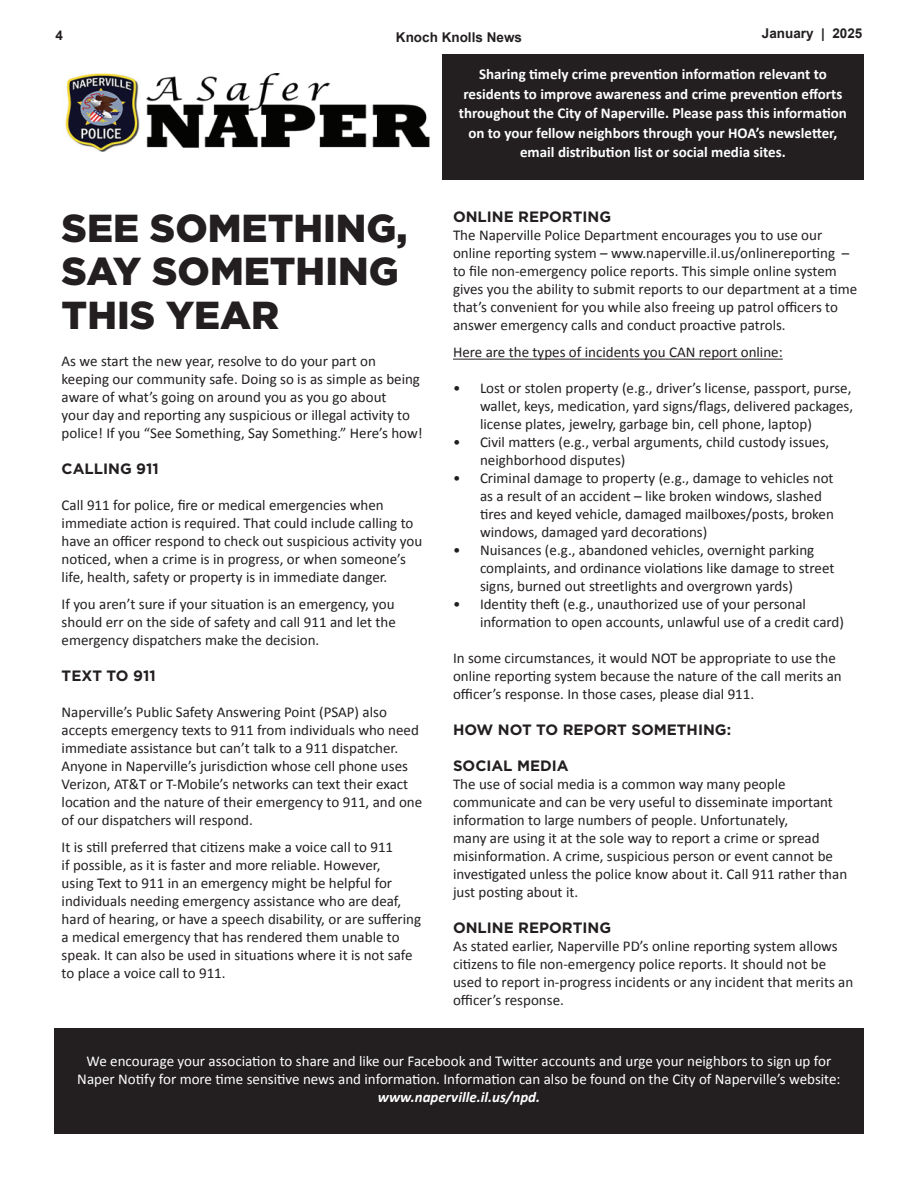
<style>
.page{position:relative;width:918px;height:1188px;background:#fff}
.page>*{position:absolute;margin:0;border:0;box-sizing:border-box;transform-origin:0 0}
.t1{font:900 39px/43.5px "Gotham";color:#231f20}
.t2{font:15px/18px "Calibri";color:#231f20}
.t3{font:700 15px/19.5px "Calibri";color:#fff;text-align:center}
.t4{font:15px/18px "Calibri";color:#fff;text-align:center}
.t5{font:700 15px "Gotham";color:#231f20}
.t6{font:italic 700 15px "Calibri";color:#fff}
.t7{font:700 13.5px "Arial";color:#231f20}
</style>
<div class="page">
<div style="left:434px;top:54px;width:430px;height:125px;background:#231f20"></div>
<div style="left:54px;top:1028px;width:810px;height:106px;background:#231f20"></div>
<img style="left:65px;top:54px;width:377px;height:125px">
<hr style="left:453px;top:359px;width:330px;height:1px;background:#231f20">
<p class="t7" style="left:56px;top:26px;width:9px">4</p>
<p class="t7" style="left:396px;top:28px;width:128px">Knoch Knolls News</p>
<p class="t7" style="left:762px;top:25px;width:102px">January | 2025</p>
<p class="t3" style="left:459px;top:64px;width:390px">Sharing timely crime prevention information relevant to residents to improve awareness and crime prevention efforts throughout the City of Naperville. Please pass this information on to your fellow neighbors through your HOA’s newsletter, email distribution list or social media sites.</p>
<h1 class="t1" style="left:62px;top:206px;width:347px">SEE SOMETHING,<br>SAY SOMETHING<br>THIS YEAR</h1>
<p class="t2" style="left:62px;top:352px;width:363px">As we start the new year, resolve to do your part on keeping our community safe. Doing so is as simple as being aware of what’s going on around you as you go about<br>your day and reporting any suspicious or illegal activity to police! If you “See Something, Say Something.” Here’s how!</p>
<p class="t5" style="left:62px;top:459px;width:99px">CALLING 911</p>
<p class="t2" style="left:62px;top:496px;width:362px">Call 911 for police, fire or medical emergencies when immediate action is required. That could include calling to have an officer respond to check out suspicious activity you noticed, when a crime is in progress, or when someone’s life, health, safety or property is in immediate danger.</p>
<p class="t2" style="left:62px;top:595px;width:336px;text-align:justify">If you aren’t sure if your situation is an emergency, you should err on the side of safety and call 911 and let the emergency dispatchers make the decision.</p>
<p class="t5" style="left:62px;top:666px;width:96px">TEXT TO 911</p>
<p class="t2" style="left:62px;top:703px;width:362px">Naperville’s Public Safety Answering Point (PSAP) also accepts emergency texts to 911 from individuals who need immediate assistance but can’t talk to a 911 dispatcher.<br>Anyone in Naperville’s jurisdiction whose cell phone uses Verizon, AT&amp;T or T-Mobile’s networks can text their exact location and the nature of their emergency to 911, and one of our dispatchers will respond.</p>
<p class="t2" style="left:62px;top:838px;width:361px">It is still preferred that citizens make a voice call to 911<br>if possible, as it is faster and more reliable. However,<br>using Text to 911 in an emergency might be helpful for individuals needing emergency assistance who are deaf, hard of hearing, or have a speech disability, or are suffering a medical emergency that has rendered them unable to speak. It can also be used in situations where it is not safe to place a voice call to 911.</p>
<p class="t5" style="left:453px;top:207px;width:160px">ONLINE REPORTING</p>
<p class="t2" style="left:453px;top:226px;width:406px">The Naperville Police Department encourages you to use our online reporting system – www.naperville.il.us/onlinereporting – to file non-emergency police reports. This simple online system gives you the ability to submit reports to our department at a time that’s convenient for you while also freeing up patrol officers to answer emergency calls and conduct proactive patrols.</p>
<p class="t2" style="left:453px;top:343px;width:331px">Here are the types of incidents you CAN report online:</p>
<p class="t2" style="left:480px;top:379px;width:375px;text-align:justify;text-indent:-27px">• Lost or stolen property (e.g., driver’s license, passport, purse, wallet, keys, medication, yard signs/flags, delivered packages, license plates, jewelry, garbage bin, cell phone, laptop)</p>
<p class="t2" style="left:480px;top:433px;width:351px;text-indent:-27px">• Civil matters (e.g., verbal arguments, child custody issues, neighborhood disputes)</p>
<p class="t2" style="left:480px;top:469px;width:355px;text-indent:-27px">• Criminal damage to property (e.g., damage to vehicles not as a result of an accident – like broken windows, slashed tires and keyed vehicle, damaged mailboxes/posts, broken windows, damaged yard decorations)</p>
<p class="t2" style="left:480px;top:541px;width:356px;text-indent:-27px">• Nuisances (e.g., abandoned vehicles, overnight parking complaints, and ordinance violations like damage to street signs, burned out streetlights and overgrown yards)</p>
<p class="t2" style="left:480px;top:595px;width:366px;text-indent:-27px">• Identity theft (e.g., unauthorized use of your personal information to open accounts, unlawful use of a credit card)</p>
<p class="t2" style="left:453px;top:649px;width:390px">In some circumstances, it would NOT be appropriate to use the online reporting system because the nature of the call merits an officer’s response. In those cases, please dial 911.</p>
<p class="t5" style="left:453px;top:720px;width:280px">HOW NOT TO REPORT SOMETHING:</p>
<p class="t5" style="left:453px;top:756px;width:117px">SOCIAL MEDIA</p>
<p class="t2" style="left:453px;top:775px;width:396px">The use of social media is a common way many people communicate and can be very useful to disseminate important information to large numbers of people. Unfortunately,<br>many are using it at the sole way to report a crime or spread misinformation. A crime, suspicious person or event cannot be investigated unless the police know about it. Call 911 rather than just posting about it.</p>
<p class="t5" style="left:453px;top:918px;width:160px">ONLINE REPORTING</p>
<p class="t2" style="left:453px;top:937px;width:402px">As stated earlier, Naperville PD’s online reporting system allows citizens to file non-emergency police reports. It should not be used to report in-progress incidents or any incident that merits an officer’s response.</p>
<p class="t4" style="left:77px;top:1051px;width:765px">We encourage your association to share and like our Facebook and Twitter accounts and urge your neighbors to sign up for<br>Naper Notify for more time sensitive news and information. Information can also be found on the City of Naperville’s website:</p>
<p class="t6" style="left:378px;top:1086px;width:164px">www.naperville.il.us/npd.</p>
</div>
